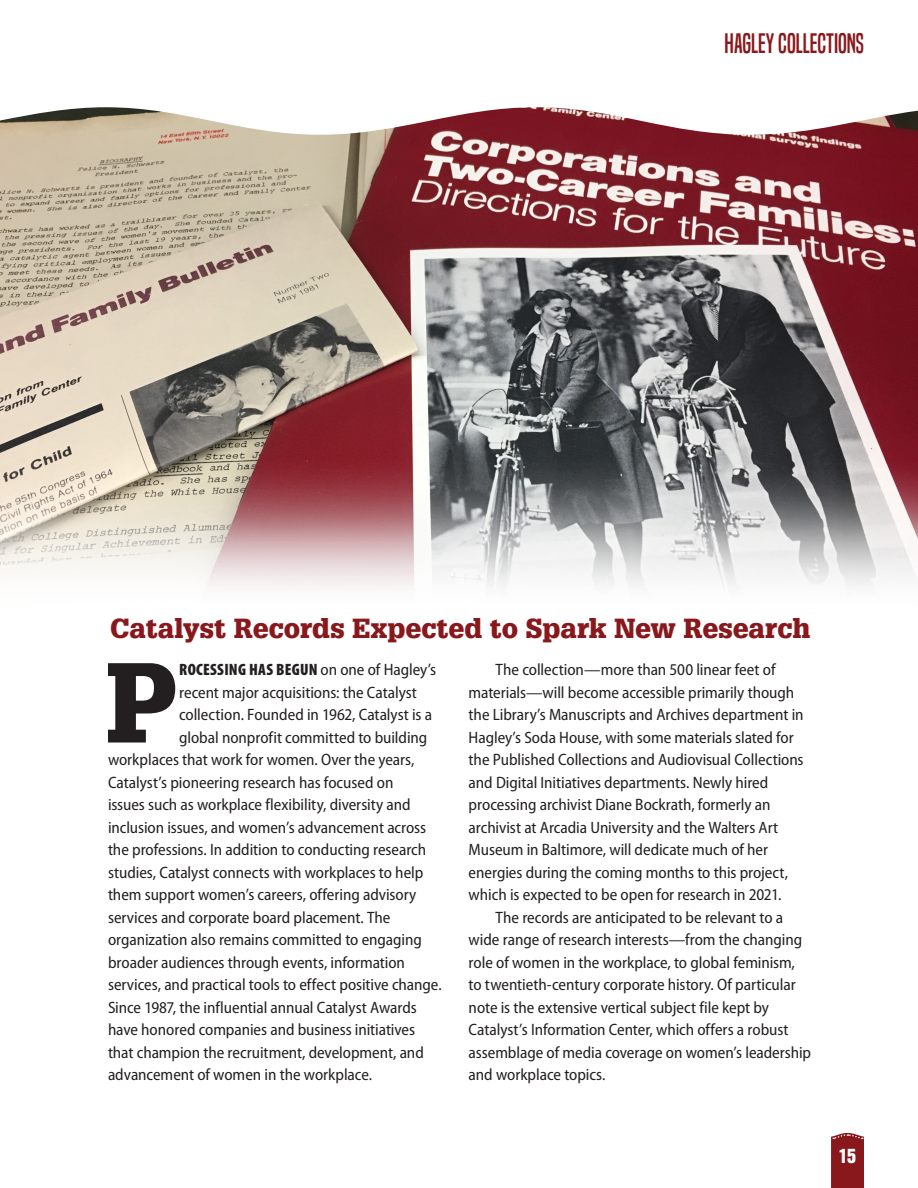
<style>
.page{position:relative;width:918px;height:1188px;background:#fff}
.page>*{position:absolute;margin:0;border:0;box-sizing:border-box;transform-origin:0 0}
.story_text__first_pa{font:900 110.7px "Glypha LT Std";color:#231f20}
.t1{font:900 27px "Glypha LT Std";letter-spacing:.005em;color:#88181b}
.t2{font:26.25px "Built Titling Rg";letter-spacing:-.005em;color:#88181b}
.t3{font:18px "Helvetica Inserat";color:#fff}
.story_text{font:semi-condensed 16.5px/22.5px "Myriad Pro";letter-spacing:-.005em;color:#231f20}
.story_text__first_pa-2{font:semi-condensed 16.5px "Myriad Pro";letter-spacing:-.005em;color:#231f20}
.story_text__first_pa-3{font:900 condensed 16.5px "Myriad Pro";letter-spacing:.015em;color:#231f20}
.s1{font-weight:400;font-stretch:semi-condensed}
</style>
<div class="page">
<svg style="left:831px;top:1133px;width:33px;height:55px;background:#8c2124"></svg>
<img style="left:0;top:107px;width:918px;height:348px">
<svg style="left:0;top:455px;width:918px;height:132px"></svg>
<p class="t2" style="left:725px;top:28px;width:141px">HAGLEY COLLECTIONS</p>
<p class="t1" style="left:110px;top:612px;width:702px">Catalyst Records Expected to Spark New Research</p>
<p class="story_text__first_pa" style="left:105px;top:636px;width:75px">P</p>
<p class="story_text__first_pa-3" style="left:179px;top:659px;width:259px">ROCESSING HAS BEGUN <span class="s1">on one of Hagley’s</span></p>
<p class="story_text__first_pa-2" style="left:179px;top:682px;width:239px">recent major acquisitions: the Catalyst</p>
<p class="story_text__first_pa-2" style="left:179px;top:704px;width:255px">collection. Founded in 1962, Catalyst is a</p>
<p class="story_text__first_pa-2" style="left:179px;top:727px;width:250px">global nonprofit committed to building</p>
<p class="story_text__first_pa-2" style="left:108px;top:749px;width:308px">workplaces that work for women. Over the years,</p>
<p class="story_text__first_pa-2" style="left:108px;top:772px;width:287px">Catalyst’s pioneering research has focused on</p>
<p class="story_text__first_pa-2" style="left:108px;top:794px;width:304px">issues such as workplace flexibility, diversity and</p>
<p class="story_text__first_pa-2" style="left:108px;top:817px;width:320px">inclusion issues, and women’s advancement across</p>
<p class="story_text__first_pa-2" style="left:108px;top:839px;width:320px">the professions. In addition to conducting research</p>
<p class="story_text__first_pa-2" style="left:108px;top:862px;width:317px">studies, Catalyst connects with workplaces to help</p>
<p class="story_text__first_pa-2" style="left:108px;top:884px;width:310px">them support women’s careers, offering advisory</p>
<p class="story_text__first_pa-2" style="left:108px;top:907px;width:284px">services and corporate board placement. The</p>
<p class="story_text__first_pa-2" style="left:108px;top:929px;width:315px">organization also remains committed to engaging</p>
<p class="story_text__first_pa-2" style="left:108px;top:952px;width:299px">broader audiences through events, information</p>
<p class="story_text__first_pa-2" style="left:108px;top:974px;width:335px">services, and practical tools to effect positive change.</p>
<p class="story_text__first_pa-2" style="left:108px;top:997px;width:310px">Since 1987, the influential annual Catalyst Awards</p>
<p class="story_text__first_pa-2" style="left:108px;top:1019px;width:309px">have honored companies and business initiatives</p>
<p class="story_text__first_pa-2" style="left:108px;top:1042px;width:317px">that champion the recruitment, development, and</p>
<p class="story_text__first_pa-2" style="left:108px;top:1064px;width:266px">advancement of women in the workplace.</p>
<p class="story_text" style="left:469px;top:658px;width:337px;text-indent:27px">The collection—more than 500 linear feet of materials—will become accessible primarily though the Library’s Manuscripts and Archives department in Hagley’s Soda House, with some materials slated for the Published Collections and Audiovisual Collections and Digital Initiatives departments. Newly hired processing archivist Diane Bockrath, formerly an archivist at Arcadia University and the Walters Art Museum in Baltimore, will dedicate much of her energies during the coming months to this project, which is expected to be open for research in 2021.</p>
<p class="story_text" style="left:469px;top:906px;width:344px;text-indent:27px">The records are anticipated to be relevant to a wide range of research interests—from the changing role of women in the workplace, to global feminism, to twentieth-century corporate history. Of particular note is the extensive vertical subject file kept by Catalyst’s Information Center, which offers a robust assemblage of media coverage on women’s leadership and workplace topics.</p>
<p class="t3" style="left:839px;top:1145px;width:19px">15</p>
</div>
